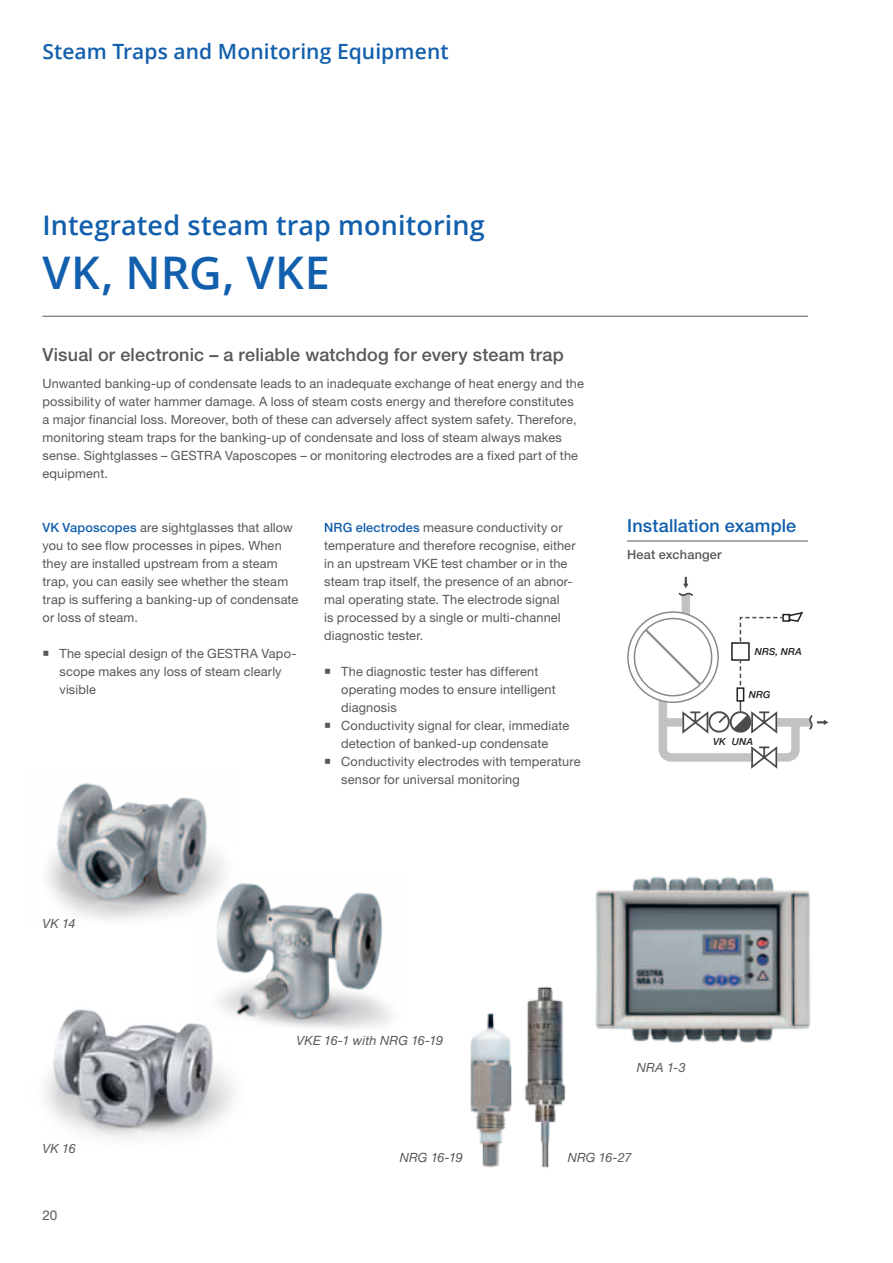
<style>
.page{position:relative;width:893px;height:1263px;background:#fff}
.page>*{position:absolute;margin:0;border:0;box-sizing:border-box;transform-origin:0 0}
.t1{font:600 45px "Open Sans";letter-spacing:.015em;color:#115fad}
.t2{font:600 27px "Open Sans";letter-spacing:.005em;color:#115fad}
.t3{font:600 21px "Open Sans";letter-spacing:.005em;color:#115fad}
.t4{font:500 18px "Helvetica Neue LT Pro";letter-spacing:.01em;color:#57585a}
.t5{font:500 18px "Helvetica Neue LT Pro";letter-spacing:.01em;color:#115fad}
.t6{font:13.5px "Helvetica Neue LT Pro";color:#57585a}
.t7{font:12.75px/18px "Helvetica Neue LT Pro";letter-spacing:.01em;color:#57585a}
.t8{font:italic 12.75px "Helvetica Neue LT Pro";letter-spacing:.01em;color:#57585a}
.t9{font:500 12.75px "Helvetica Neue LT Pro";letter-spacing:.015em;color:#57585a}
.t10{font:italic 500 9.75px "Helvetica Neue LT Pro";letter-spacing:.02em;color:#231f20}
.s1{font-weight:500;color:#115fad}
</style>
<div class="page">
<img style="left:45px;top:1009px;width:189px;height:129px">
<img style="left:193px;top:883px;width:199px;height:150px">
<img style="left:47px;top:783px;width:190px;height:143px">
<img style="left:470px;top:1013px;width:42px;height:155px">
<img style="left:524px;top:986px;width:42px;height:182px">
<img style="left:595px;top:877px;width:216px;height:166px">
<div style="left:682px;top:594px;width:8px;height:24px;background:#c1c2c4"></div>
<svg style="left:678px;top:577px;width:15px;height:21px"></svg>
<svg style="left:627px;top:610px;width:201px;height:159px"></svg>
<div style="left:732px;top:643px;width:17px;height:17px;background:#fff"></div>
<div style="left:731px;top:642px;width:19px;height:19px;border:2px solid #231f20"></div>
<div style="left:737px;top:688px;width:7px;height:13px;background:#fff"></div>
<div style="left:736px;top:687px;width:8px;height:15px;border:2px solid #231f20"></div>
<hr style="left:43px;top:316px;width:765px;height:1px;background:#57585a">
<hr style="left:627px;top:541px;width:181px;height:1px;background:#57585a">
<h3 class="t3" style="left:43px;top:36px;width:408px">Steam Traps and Monitoring Equipment</h3>
<h2 class="t2" style="left:43px;top:206px;width:444px">Integrated steam trap monitoring</h2>
<h1 class="t1" style="left:43px;top:241px;width:289px">VK, NRG, VKE</h1>
<h3 class="t4" style="left:43px;top:344px;width:523px">Visual or electronic – a reliable watchdog for every steam trap</h3>
<p class="t7" style="left:43px;top:374px;width:543px">Unwanted banking-up of condensate leads to an inadequate exchange of heat energy and the possibility of water hammer damage. A loss of steam costs energy and therefore constitutes<br>a major financial loss. Moreover, both of these can adversely affect system safety. Therefore, monitoring steam traps for the banking-up of condensate and loss of steam always makes sense. Sightglasses – GESTRA Vaposcopes – or monitoring electrodes are a fixed part of the equipment.</p>
<p class="t7" style="left:43px;top:518px;width:257px"><span class="s1">VK Vaposcopes</span> are sightglasses that allow you to see flow processes in pipes. When they are installed upstream from a steam trap, you can easily see whether the steam trap is suffering a banking-up of condensate or loss of steam.</p>
<p class="t7" style="left:60px;top:644px;width:238px">The special design of the GESTRA Vapo&shy;scope makes any loss of steam clearly visible</p>
<p class="t7" style="left:324px;top:518px;width:253px"><span class="s1">NRG electrodes</span> measure conductivity or temperature and therefore recognise, either in an upstream VKE test chamber or in the steam trap itself, the presence of an abnor&shy;mal operating state. The electrode signal<br>is processed by a single or multi-channel diagnostic tester.</p>
<p class="t7" style="left:341px;top:662px;width:241px">The diagnostic tester has different operating modes to ensure intelligent diagnosis<br>Conductivity signal for clear, immediate detection of banked-up condensate Conductivity electrodes with temperature sensor for universal monitoring</p>
<h3 class="t5" style="left:627px;top:515px;width:171px">Installation example</h3>
<p class="t9" style="left:627px;top:547px;width:96px">Heat exchanger</p>
<p class="t10" style="left:755px;top:645px;width:49px">NRS, NRA</p>
<p class="t10" style="left:749px;top:689px;width:23px">NRG</p>
<p class="t10" style="left:713px;top:735px;width:41px">VK UNA</p>
<p class="t8" style="left:43px;top:916px;width:35px">VK 14</p>
<p class="t8" style="left:297px;top:1033px;width:148px">VKE 16-1 with NRG 16-19</p>
<p class="t8" style="left:637px;top:1060px;width:51px">NRA 1-3</p>
<p class="t8" style="left:43px;top:1141px;width:35px">VK 16</p>
<p class="t6" style="left:43px;top:1207px;width:16px">20</p>
<p class="t8" style="left:400px;top:1150px;width:65px">NRG 16-19</p>
<p class="t8" style="left:568px;top:1150px;width:65px">NRG 16-27</p>
</div>
